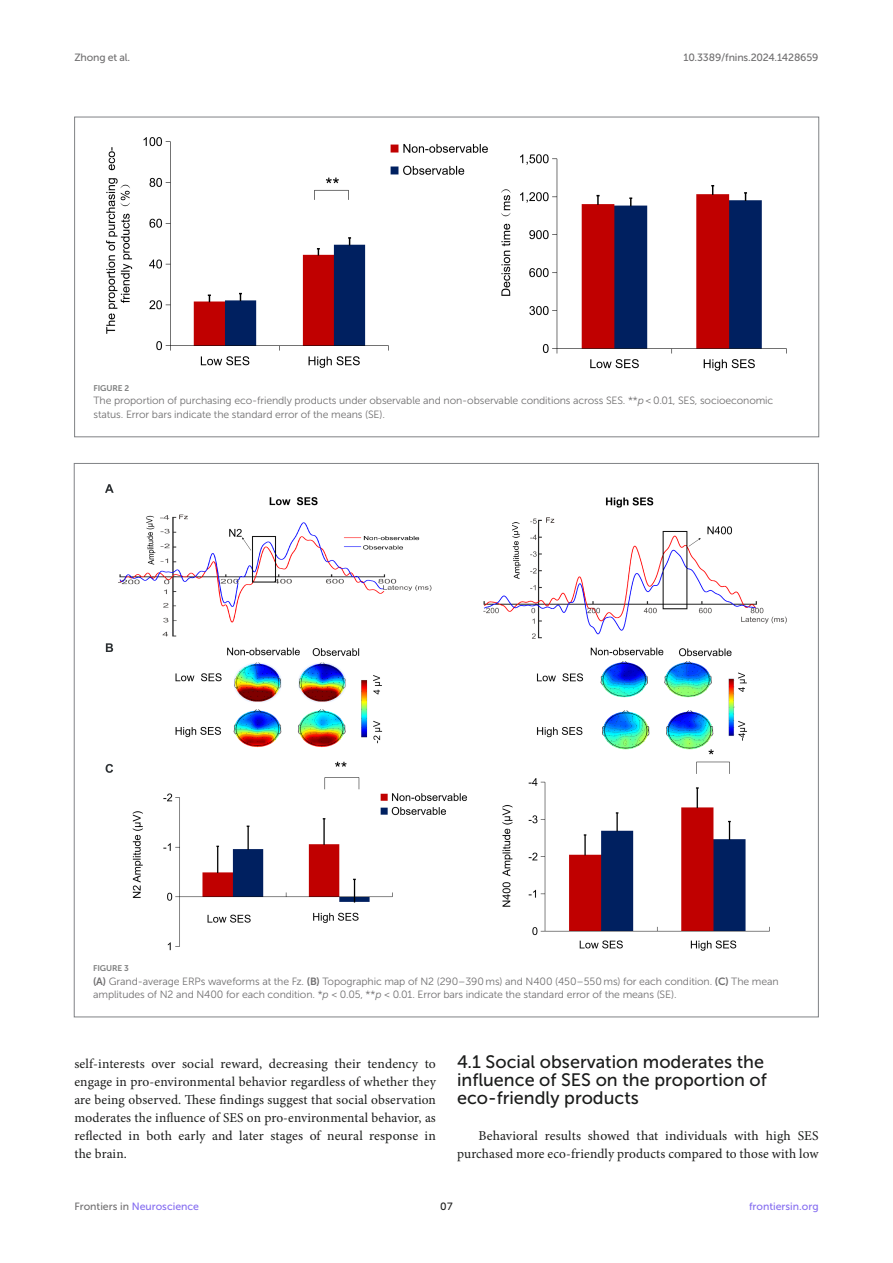
<style>
.page{position:relative;width:893px;height:1263px;background:#fff}
.page>*{position:absolute;margin:0;border:0;box-sizing:border-box;transform-origin:0 0}
.HEAD_2{font:18px/18px "Museo Sans 500";color:#1b1c1b}
.TEXT_FLUSH{font:13.5px/18px "Minion Pro";letter-spacing:.01em;color:#1b1c1b;text-align:justify}
.FIG_LEG{font:10.5px/13.5px "Museo Sans 300";letter-spacing:-.01em;color:#706f70}
.t1{font:10.5px "Museo Sans 500";color:#856df0}
.t2{font:10.5px "Museo Sans 500";letter-spacing:-.015em;color:#706f70}
.t3{font:10.5px "Museo Sans 500";color:#1b1c1b}
.FIG_HD{font:8.25px "Museo Sans 700";letter-spacing:-.01em;color:#7e7f7f}
.s1{font-style:italic}
.s2{font-family:"Museo Sans 700"}
.s3{color:#706f70}
</style>
<div class="page">
<img style="left:106px;top:137px;width:681px;height:234px">
<img style="left:105px;top:484px;width:682px;height:467px">
<p class="t2" style="left:74px;top:51px;width:57px">Zhong et al.</p>
<p class="t2" style="left:683px;top:51px;width:137px">10.3389/fnins.2024.1428659</p>
<p class="FIG_HD" style="left:94px;top:383px;width:37px">FIGURE 2</p>
<p class="FIG_LEG" style="left:94px;top:394px;width:681px">The proportion of purchasing eco-friendly products under observable and non-observable conditions across SES. **<span class="s1">p</span> &lt; 0.01, SES, socioeconomic status. Error bars indicate the standard error of the means (SE).</p>
<p class="FIG_HD" style="left:93px;top:963px;width:37px">FIGURE 3</p>
<p class="FIG_LEG" style="left:93px;top:974px;width:687px"><span class="s2">(A)</span> Grand-average ERPs waveforms at the Fz. <span class="s2">(B)</span> Topographic map of N2 (290–390 ms) and N400 (450–550 ms) for each condition. <span class="s2">(C)</span> The mean amplitudes of N2 and N400 for each condition. *<span class="s1">p</span> &lt; 0.05, **<span class="s1">p</span> &lt; 0.01. Error bars indicate the standard error of the means (SE).</p>
<p class="TEXT_FLUSH" style="left:74px;top:1055px;width:363px">self-interests over social reward, decreasing their tendency to engage in pro-environmental behavior regardless of whether they are being observed. These findings suggest that social observation moderates the influence of SES on pro-environmental behavior, as reflected in both early and later stages of neural response in the brain.</p>
<p class="HEAD_2" style="left:457px;top:1053px;width:311px">4.1 Social observation moderates the influence of SES on the proportion of eco-friendly products</p>
<p class="TEXT_FLUSH" style="left:457px;top:1127px;width:363px;text-align:right">Behavioral results showed that individuals with high SES purchased more eco-friendly products compared to those with low</p>
<p class="t1" style="left:74px;top:1200px;width:126px"><span class="s3">Frontiers in</span> Neuroscience</p>
<p class="t3" style="left:440px;top:1200px;width:14px">07</p>
<p class="t1" style="left:749px;top:1200px;width:71px">frontiersin.org</p>
</div>
